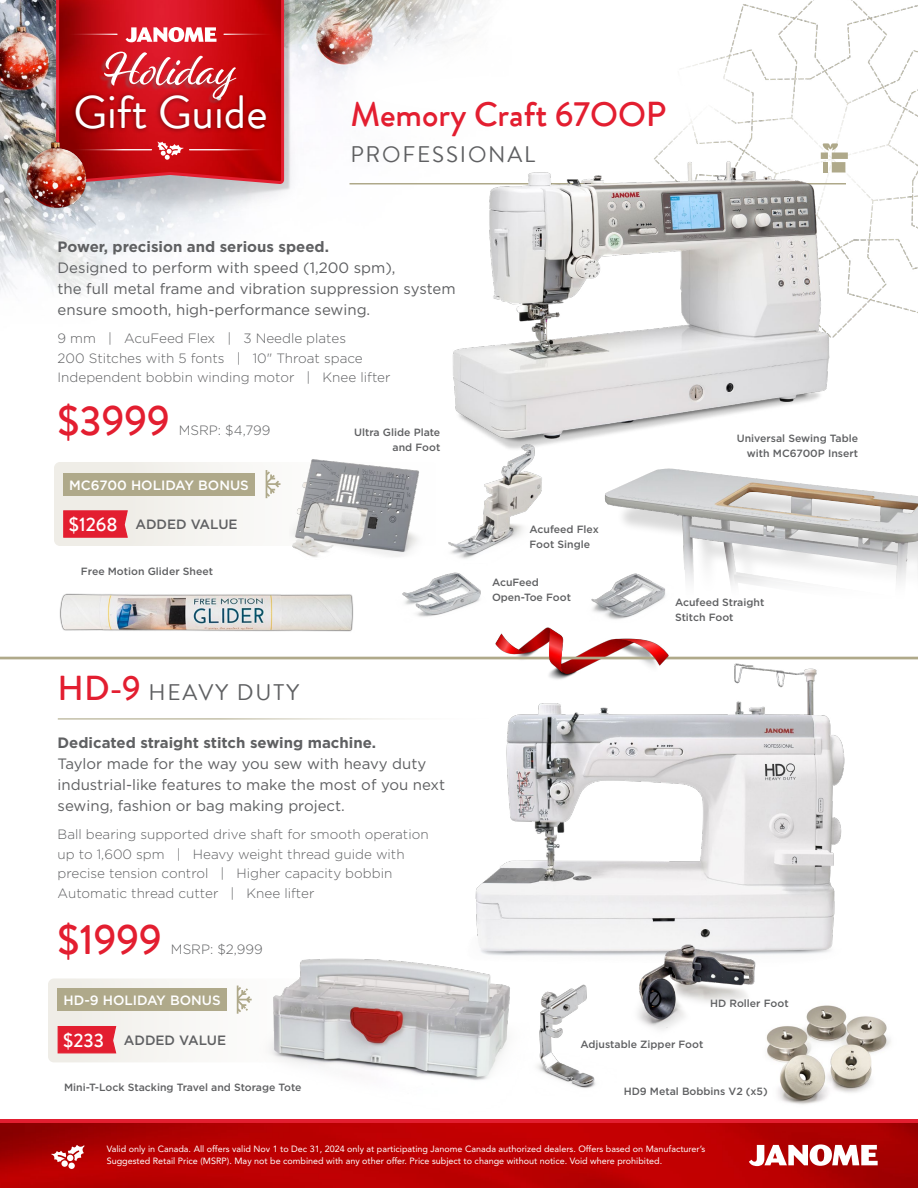
<style>
.page{position:relative;width:918px;height:1188px;background:#fff}
.page>*{position:absolute;margin:0;border:0;box-sizing:border-box;transform-origin:0 0}
.t1{font:46.5px "Brandon Grotesque";color:#fff}
.t2{font:500 42px "Brandon Grotesque";color:#e31e30}
.t3{font:500 34.5px "Brandon Grotesque";color:#e31e30}
.t4{font:22.5px "Brandon Grotesque";letter-spacing:.08em;color:#5f6062}
.t5{font:15px/21px "Gotham";color:#5f6062}
.t6{font:700 15px "Gotham";color:#5f6062}
.t7{font:300 13.5px/19.5px "Gotham";color:#5f6062}
.t8{font:500 13.5px "Gotham";color:#fff}
.t9{font:500 13.5px "Gotham";color:#5f6062}
.t10{font:500 10.5px/15px "Gotham";color:#5f6062}
.t11{font:9px/12.6px "Avenir LT Std";color:#fff}
.s1{font-family:"Brandon Grotesque";font-size:19.5px;color:#fff}
.s2{font-weight:500;font-size:34.5px;color:#e31e30}
</style>
<div class="page">
<img style="left:0;top:0;width:471px;height:296px">
<div style="left:0;top:1119px;width:918px;height:69px;background:#e31e30"></div>
<img style="left:0;top:1123px;width:918px;height:65px">
<svg style="left:51px;top:1145px;width:34px;height:17px"></svg>
<svg style="left:61px;top:1160px;width:7px;height:7px"></svg>
<div style="left:68px;top:1163px;width:7px;height:6px;background:#fff;border-radius:50%"></div>
<svg style="left:749px;top:1144px;width:129px;height:22px"></svg>
<img style="left:604px;top:475px;width:314px;height:111px">
<img style="left:435px;top:656px;width:458px;height:34px">
<img style="left:475px;top:690px;width:370px;height:266px">
<img style="left:292px;top:459px;width:122px;height:99px">
<img style="left:623px;top:935px;width:143px;height:95px">
<svg style="left:54px;top:462px;width:403px;height:84px"></svg>
<div style="left:48px;top:978px;width:356px;height:84px;background:#f6f5f1;border-radius:6px"></div>
<img style="left:743px;top:0;width:175px;height:316px">
<div style="left:306px;top:6px;width:468px;height:177px;background:#fff"></div>
<div style="left:735px;top:62px;width:183px;height:197px;background:#fff"></div>
<hr style="left:350px;top:183px;width:496px;height:1px;background:#afa98a">
<svg style="left:821px;top:143px;width:17px;height:7px"></svg>
<hr style="left:58px;top:718px;width:451px;height:1px;background:#afa98a">
<img style="left:424px;top:150px;width:431px;height:325px">
<svg style="left:57px;top:1025px;width:60px;height:29px"></svg>
<div style="left:58px;top:988px;width:169px;height:23px;background:#afa98a"></div>
<svg style="left:63px;top:510px;width:66px;height:28px"></svg>
<div style="left:63px;top:473px;width:192px;height:23px;background:#afa98a"></div>
<svg style="left:266px;top:470px;width:14px;height:28px"></svg>
<img style="left:489px;top:677px;width:184px;height:3px">
<img style="left:489px;top:674px;width:184px;height:3px">
<hr style="left:0;top:657px;width:918px;height:2px;background:#afa98a">
<img style="left:489px;top:627px;width:184px;height:47px">
<img style="left:236px;top:927px;width:304px;height:153px">
<img style="left:59px;top:593px;width:295px;height:39px">
<img style="left:431px;top:440px;width:137px;height:118px">
<img style="left:402px;top:558px;width:79px;height:59px">
<img style="left:587px;top:568px;width:86px;height:60px">
<img style="left:742px;top:995px;width:149px;height:110px">
<img style="left:518px;top:971px;width:78px;height:117px">
<img style="left:4px;top:0;width:334px;height:246px">
<svg style="left:56px;top:0;width:228px;height:184px"></svg>
<img style="left:4px;top:86px;width:99px;height:150px">
<h1 class="t1" style="left:73px;top:80px;width:196px">Gift Guide</h1>
<h3 class="t3" style="left:350px;top:90px;width:318px">Memory Craft 67OOP</h3>
<h3 class="t4" style="left:350px;top:139px;width:186px">PROFESSIONAL</h3>
<p class="t6" style="left:58px;top:237px;width:273px">Power, precision and serious speed.</p>
<p class="t5" style="left:58px;top:257px;width:400px">Designed to perform with speed (1,200 spm),<br>the full metal frame and vibration suppression system ensure smooth, high-performance sewing.</p>
<p class="t7" style="left:58px;top:329px;width:334px">9 mm | AcuFeed Flex | 3 Needle plates<br>200 Stitches with 5 fonts | 10" Throat space<br>Independent bobbin winding motor | Knee lifter</p>
<h2 class="t2" style="left:58px;top:391px;width:114px">$3999</h2>
<p class="t7" style="left:179px;top:420px;width:93px">MSRP: $4,799</p>
<p class="t8" style="left:69px;top:476px;width:181px">MC6700 HOLIDAY BONUS</p>
<p class="t9" style="left:69px;top:516px;width:170px"><span class="s1">$1268</span> ADDED VALUE</p>
<p class="t10" style="left:81px;top:564px;width:134px">Free Motion Glider Sheet</p>
<h3 class="t4" style="left:58px;top:677px;width:243px"><span class="s2">HD-9</span> HEAVY DUTY</h3>
<p class="t10" style="left:354px;top:425px;width:88px;text-align:right">Ultra Glide Plate and Foot</p>
<p class="t6" style="left:58px;top:733px;width:320px">Dedicated straight stitch sewing machine.</p>
<p class="t5" style="left:58px;top:753px;width:389px">Taylor made for the way you sew with heavy duty industrial-like features to make the most of you next sewing, fashion or bag making project.</p>
<p class="t7" style="left:58px;top:824px;width:373px">Ball bearing supported drive shaft for smooth operation up to 1,600 spm | Heavy weight thread guide with precise tension control | Higher capacity bobbin Automatic thread cutter | Knee lifter</p>
<h2 class="t2" style="left:58px;top:911px;width:106px">$1999</h2>
<p class="t7" style="left:171px;top:939px;width:94px">MSRP: $2,999</p>
<p class="t8" style="left:64px;top:991px;width:159px">HD-9 HOLIDAY BONUS</p>
<p class="t9" style="left:63px;top:1032px;width:164px"><span class="s1">$233</span> ADDED VALUE</p>
<p class="t10" style="left:64px;top:1079px;width:239px">Mini-T-Lock Stacking Travel and Storage Tote</p>
<p class="t10" style="left:530px;top:522px;width:71px">Acufeed Flex<br>Foot Single</p>
<p class="t10" style="left:492px;top:575px;width:80px">AcuFeed<br>Open-Toe Foot</p>
<p class="t10" style="left:737px;top:431px;width:123px;text-align:right">Universal Sewing Table with MC6700P Insert</p>
<p class="t10" style="left:675px;top:595px;width:91px">Acufeed Straight<br>Stitch Foot</p>
<p class="t10" style="left:710px;top:996px;width:80px">HD Roller Foot</p>
<p class="t10" style="left:580px;top:1037px;width:124px">Adjustable Zipper Foot</p>
<p class="t10" style="left:624px;top:1084px;width:146px">HD9 Metal Bobbins V2 (x5)</p>
<p class="t11" style="left:107px;top:1142px;width:600px">Valid only in Canada. All offers valid Nov 1 to Dec 31, 2024 only at participating Janome Canada authorized dealers. Offers based on Manufacturer’s<br>Suggested Retail Price (MSRP). May not be combined with any other offer. Price subject to change without notice. Void where prohibited.</p>
</div>
